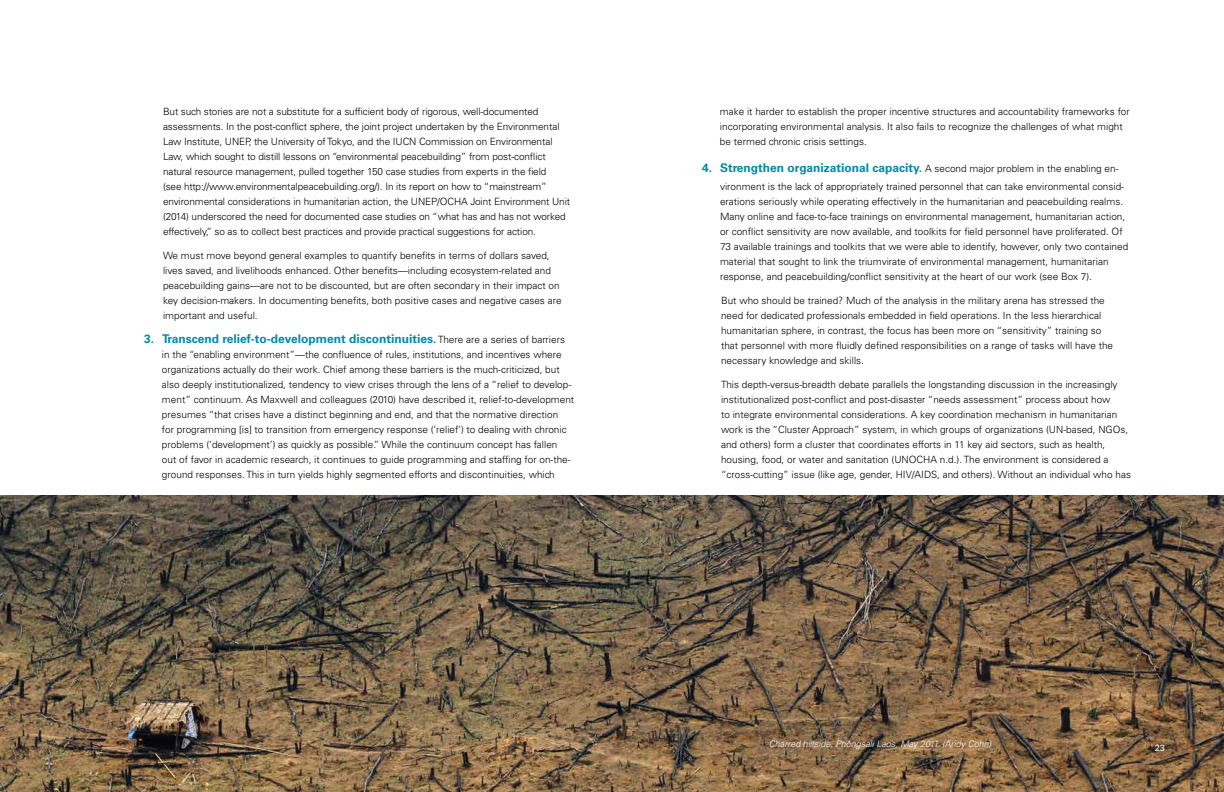
<style>
.page{position:relative;width:1224px;height:792px;background:#fff}
.page>*{position:absolute;margin:0;border:0;box-sizing:border-box;transform-origin:0 0}
.t1{font:700 12px "Univers LT Std";color:#008aab}
.t2{font:300 10px/15px "Univers LT Std";color:#000}
.t3{font:italic 300 9px "Univers LT Std";color:#fff}
.t4{font:9px "Univers LT Std";color:#fff}
.s1{font-weight:300;font-size:10px;color:#000}
</style>
<div class="page">
<img style="left:0;top:495px;width:1224px;height:297px">
<p class="t2" style="left:163px;top:104px;width:409px">But such stories are not a substitute for a sufficient body of rigorous, well-documented assessments. In the post-conflict sphere, the joint project undertaken by the Environmental Law Institute, UNEP, the University of Tokyo, and the IUCN Commission on Environmental Law, which sought to distill lessons on “environmental peacebuilding” from post-conflict natural resource management, pulled together 150 case studies from experts in the field<br>(see http://www.environmentalpeacebuilding.org/). In its report on how to “mainstream” environmental considerations in humanitarian action, the UNEP/OCHA Joint Environment Unit (2014) underscored the need for documented case studies on “what has and has not worked effectively,” so as to collect best practices and provide practical suggestions for action.</p>
<p class="t2" style="left:163px;top:248px;width:400px">We must move beyond general examples to quantify benefits in terms of dollars saved, lives saved, and livelihoods enhanced. Other benefits—including ecosystem-related and peacebuilding gains—are not to be discounted, but are often secondary in their impact on key decision-makers. In documenting benefits, both positive cases and negative cases are important and useful.</p>
<p class="t1" style="left:144px;top:332px;width:423px">3. Transcend relief-to-development discontinuities. <span class="s1">There are a series of barriers</span></p>
<p class="t2" style="left:162px;top:347px;width:414px">in the “enabling environment”—the confluence of rules, institutions, and incentives where organizations actually do their work. Chief among these barriers is the much-criticized, but also deeply institutionalized, tendency to view crises through the lens of a “relief to develop&shy;ment” continuum. As Maxwell and colleagues (2010) have described it, relief-to-development presumes “that crises have a distinct beginning and end, and that the normative direction<br>for programming [is] to transition from emergency response (‘relief’) to dealing with chronic problems (‘development’) as quickly as possible.” While the continuum concept has fallen out of favor in academic research, it continues to guide programming and staffing for on-the&shy;ground responses. This in turn yields highly segmented efforts and discontinuities, which</p>
<p class="t2" style="left:720px;top:104px;width:411px">make it harder to establish the proper incentive structures and accountability frameworks for incorporating environmental analysis. It also fails to recognize the challenges of what might be termed chronic crisis settings.</p>
<p class="t1" style="left:702px;top:161px;width:418px">4. Strengthen organizational capacity. <span class="s1">A second major problem in the enabling en-</span></p>
<p class="t2" style="left:720px;top:179px;width:410px">vironment is the lack of appropriately trained personnel that can take environmental consid&shy;erations seriously while operating effectively in the humanitarian and peacebuilding realms.<br>Many online and face-to-face trainings on environmental management, humanitarian action, or conflict sensitivity are now available, and toolkits for field personnel have proliferated. Of 73 available trainings and toolkits that we were able to identify, however, only two contained material that sought to link the triumvirate of environmental management, humanitarian response, and peacebuilding/conflict sensitivity at the heart of our work (see Box 7).</p>
<p class="t2" style="left:721px;top:293px;width:394px">But who should be trained? Much of the analysis in the military arena has stressed the need for dedicated professionals embedded in field operations. In the less hierarchical humanitarian sphere, in contrast, the focus has been more on “sensitivity” training so that personnel with more fluidly defined responsibilities on a range of tasks will have the necessary knowledge and skills.</p>
<p class="t2" style="left:721px;top:377px;width:412px">This depth-versus-breadth debate parallels the longstanding discussion in the increasingly institutionalized post-conflict and post-disaster “needs assessment” process about how<br>to integrate environmental considerations. A key coordination mechanism in humanitarian work is the “Cluster Approach” system, in which groups of organizations (UN-based, NGOs, and others) form a cluster that coordinates efforts in 11 key aid sectors, such as health, housing, food, or water and sanitation (UNOCHA n.d.). The environment is considered a “cross-cutting” issue (like age, gender, HIV/AIDS, and others). Without an individual who has</p>
<p class="t3" style="left:769px;top:738px;width:224px">Charred hillside, Phôngsali Laos, May 2011. (Andy Cohn)</p>
<p class="t4" style="left:1155px;top:742px;width:12px">23</p>
</div>
